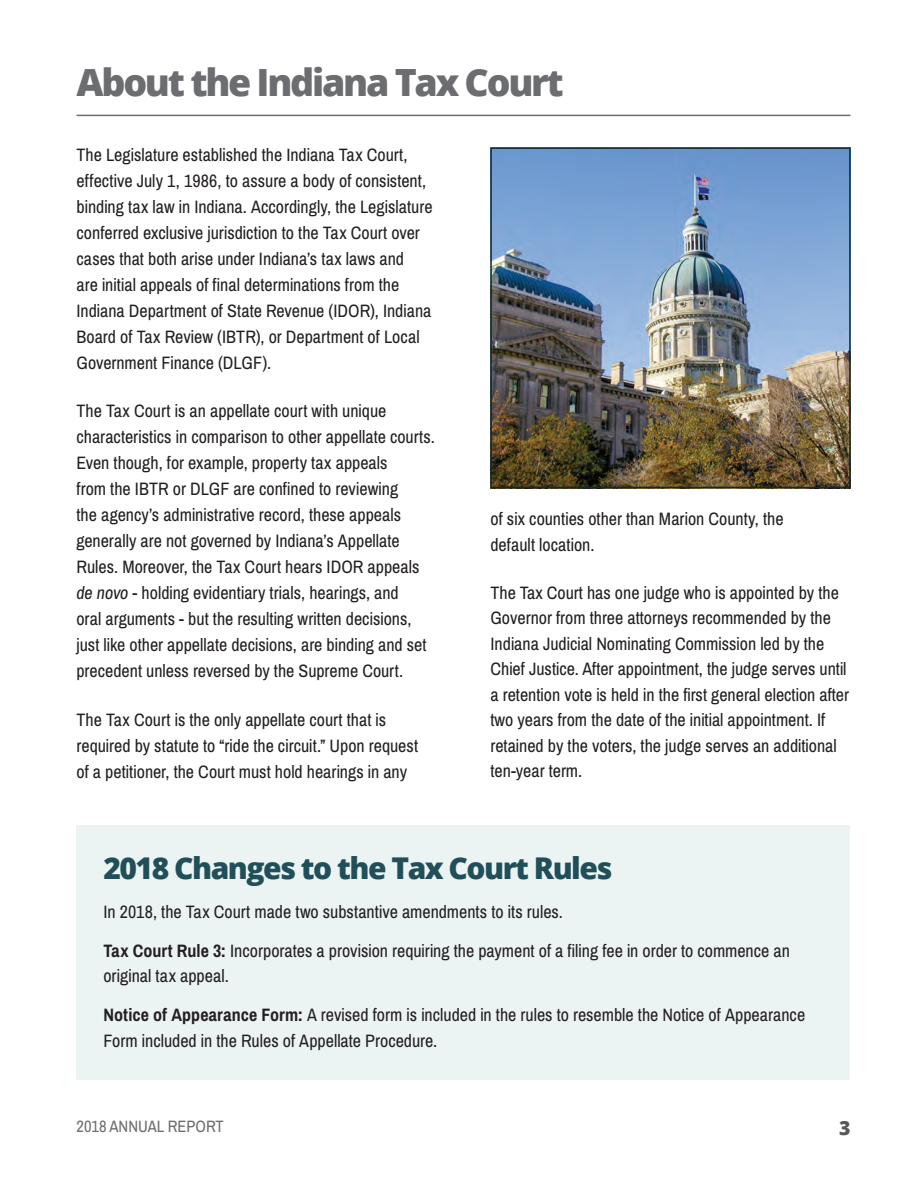
<style>
.page{position:relative;width:918px;height:1188px;background:#fff}
.page>*{position:absolute;margin:0;border:0;box-sizing:border-box;transform-origin:0 0}
.Grapher_Column_Heads{font:800 37.5px "Open Sans";letter-spacing:-.06em;color:#6c6d70}
.Grapher_Copy{font:800 30px "Open Sans";letter-spacing:-.05em;color:#214f59}
.t1{font:800 19.5px "Open Sans";color:#57585a}
.Grapher_Copy-2{font:18px/26px "Archivo Narrow";color:#231f20}
.t2{font:16.5px "Archivo Narrow";color:#6c6d70}
.s1{font-style:italic}
.s2{font-weight:700}
</style>
<div class="page">
<div style="left:76px;top:825px;width:774px;height:255px;background:#ebf3f3"></div>
<hr style="left:76px;top:115px;width:774px;height:1px;background:#6c6d70">
<img style="left:493px;top:150px;width:355px;height:335px">
<div style="left:490px;top:147px;width:361px;height:341px;border:2px solid #0c2c32"></div>
<p class="Grapher_Column_Heads" style="left:76px;top:54px;width:489px">About the Indiana Tax Court</p>
<p class="Grapher_Copy-2" style="left:76px;top:142px;width:358px">The Legislature established the Indiana Tax Court, effective July 1, 1986, to assure a body of consistent, binding tax law in Indiana. Accordingly, the Legislature conferred exclusive jurisdiction to the Tax Court over cases that both arise under Indiana’s tax laws and<br>are initial appeals of final determinations from the Indiana Department of State Revenue (IDOR), Indiana Board of Tax Review (IBTR), or Department of Local Government Finance (DLGF).</p>
<p class="Grapher_Copy-2" style="left:76px;top:398px;width:360px">The Tax Court is an appellate court with unique characteristics in comparison to other appellate courts.<br>Even though, for example, property tax appeals<br>from the IBTR or DLGF are confined to reviewing<br>the agency’s administrative record, these appeals generally are not governed by Indiana’s Appellate Rules. Moreover, the Tax Court hears IDOR appeals <span class="s1">de novo</span> - holding evidentiary trials, hearings, and<br>oral arguments - but the resulting written decisions, just like other appellate decisions, are binding and set precedent unless reversed by the Supreme Court.</p>
<p class="Grapher_Copy-2" style="left:76px;top:707px;width:343px">The Tax Court is the only appellate court that is required by statute to “ride the circuit.” Upon request of a petitioner, the Court must hold hearings in any</p>
<p class="Grapher_Copy-2" style="left:490px;top:507px;width:295px;line-height:25.5px">of six counties other than Marion County, the default location.</p>
<p class="Grapher_Copy-2" style="left:490px;top:580px;width:360px;line-height:25.5px">The Tax Court has one judge who is appointed by the Governor from three attorneys recommended by the Indiana Judicial Nominating Commission led by the Chief Justice. After appointment, the judge serves until a retention vote is held in the first general election after two years from the date of the initial appointment. If retained by the voters, the judge serves an additional ten-year term.</p>
<p class="Grapher_Copy" style="left:104px;top:845px;width:511px">2018 Changes to the Tax Court Rules</p>
<p class="Grapher_Copy-2" style="left:104px;top:899px;width:461px">In 2018, the Tax Court made two substantive amendments to its rules.</p>
<p class="Grapher_Copy-2" style="left:104px;top:938px;width:688px;line-height:25.5px"><span class="s2">Tax Court Rule 3:</span> Incorporates a provision requiring the payment of a filing fee in order to commence an original tax appeal.</p>
<p class="Grapher_Copy-2" style="left:104px;top:1002px;width:703px;line-height:25.5px"><span class="s2">Notice of Appearance Form:</span> A revised form is included in the rules to resemble the Notice of Appearance<br>Form included in the Rules of Appellate Procedure.</p>
<p class="t2" style="left:76px;top:1116px;width:149px">2018 ANNUAL REPORT</p>
<p class="t1" style="left:839px;top:1113px;width:13px">3</p>
</div>
